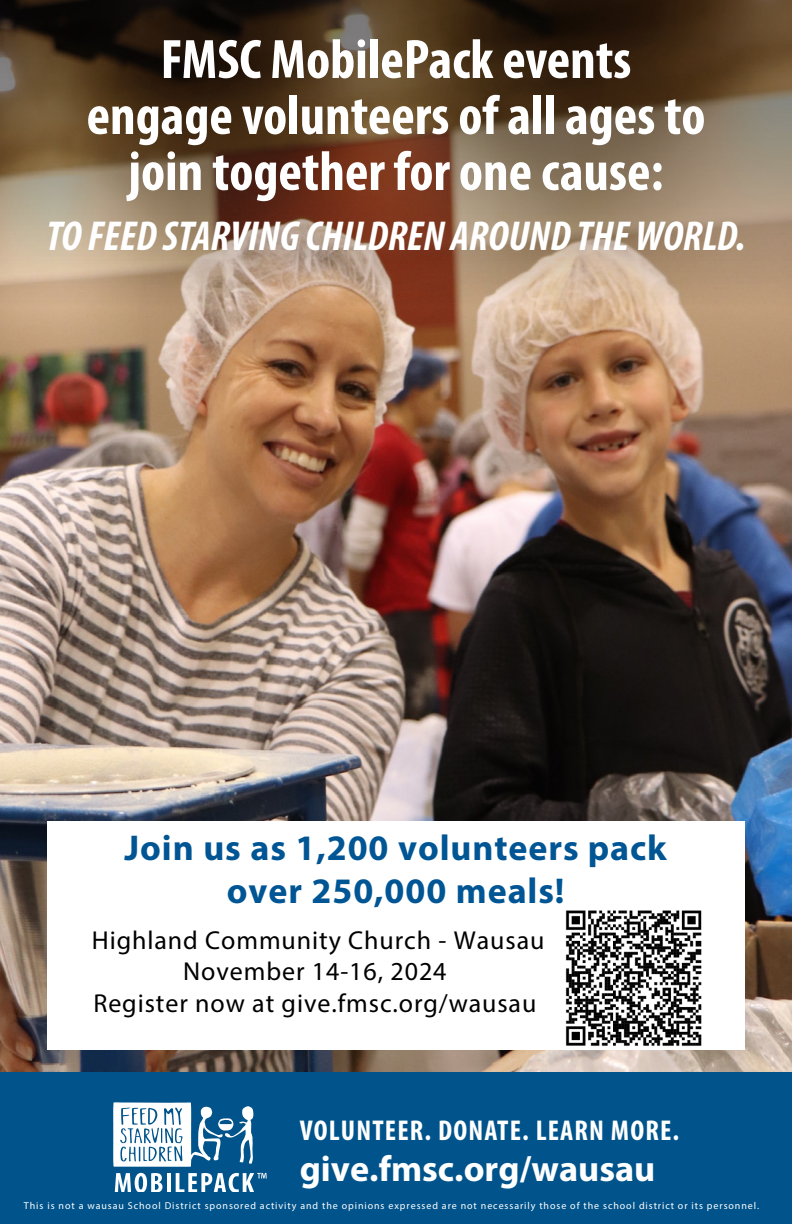
<style>
.page{position:relative;width:792px;height:1224px;background:#fff}
.page>*{position:absolute;margin:0;border:0;box-sizing:border-box;transform-origin:0 0}
.t1{font:700 condensed 56px/56px "Myriad Pro";color:#fff;text-align:center}
.t2{font:italic 700 condensed 42px "Myriad Pro";color:#fff}
.t3{font:700 36.2px "Myriad Pro";color:#fff}
.t4{font:700 36px/43.2px "Myriad Pro";letter-spacing:.025em;color:#005594;text-align:center}
.t5{font:700 condensed 28.8px "Myriad Pro";letter-spacing:.04em;color:#fff}
.t6{font:26px/30.1px "Myriad Pro";letter-spacing:.035em;color:#000;text-align:center}
.t7{font:10px "Myriad Pro";letter-spacing:.09em;color:#fff}
</style>
<div class="page">
<img style="left:0;top:306px;width:791px;height:767px">
<svg style="left:0;top:0;width:792px;height:306px;background:#765c45"></svg>
<div style="left:0;top:1073px;width:792px;height:151px;background:#00548b"></div>
<div style="left:47px;top:821px;width:698px;height:229px;background:#fff"></div>
<svg style="left:113px;top:1102px;width:141px;height:65px"></svg>
<svg style="left:115px;top:1173px;width:48px;height:19px"></svg>
<hr style="left:167px;top:1173px;width:4px;height:19px;background:#fff">
<svg style="left:176px;top:1173px;width:91px;height:19px"></svg>
<img style="left:565px;top:910px;width:137px;height:136px">
<p class="t1" style="left:87px;top:30px;width:620px">FMSC MobilePack events engage volunteers of all ages to</p>
<p class="t1" style="left:128px;top:142px;width:537px">join together for one cause:</p>
<p class="t2" style="left:47px;top:210px;width:701px">TO FEED STARVING CHILDREN AROUND THE WORLD.</p>
<p class="t4" style="left:125px;top:825px;width:544px">Join us as 1,200 volunteers pack over 250,000 meals!</p>
<h3 class="t6" style="left:92px;top:925px;width:454px">Highland Community Church - Wausau<br>November 14-16, 2024</h3>
<h3 class="t6" style="left:93px;top:988px;width:444px">Register now at give.fmsc.org/wausau</h3>
<p class="t5" style="left:300px;top:1113px;width:381px">VOLUNTEER. DONATE. LEARN MORE.</p>
<p class="t3" style="left:300px;top:1145px;width:357px">give.fmsc.org/wausau</p>
<p class="t7" style="left:24px;top:1200px;width:737px">This is not a wausau School District sponsored activity and the opinions expressed are not necessarily those of the school district or its personnel.</p>
</div>
